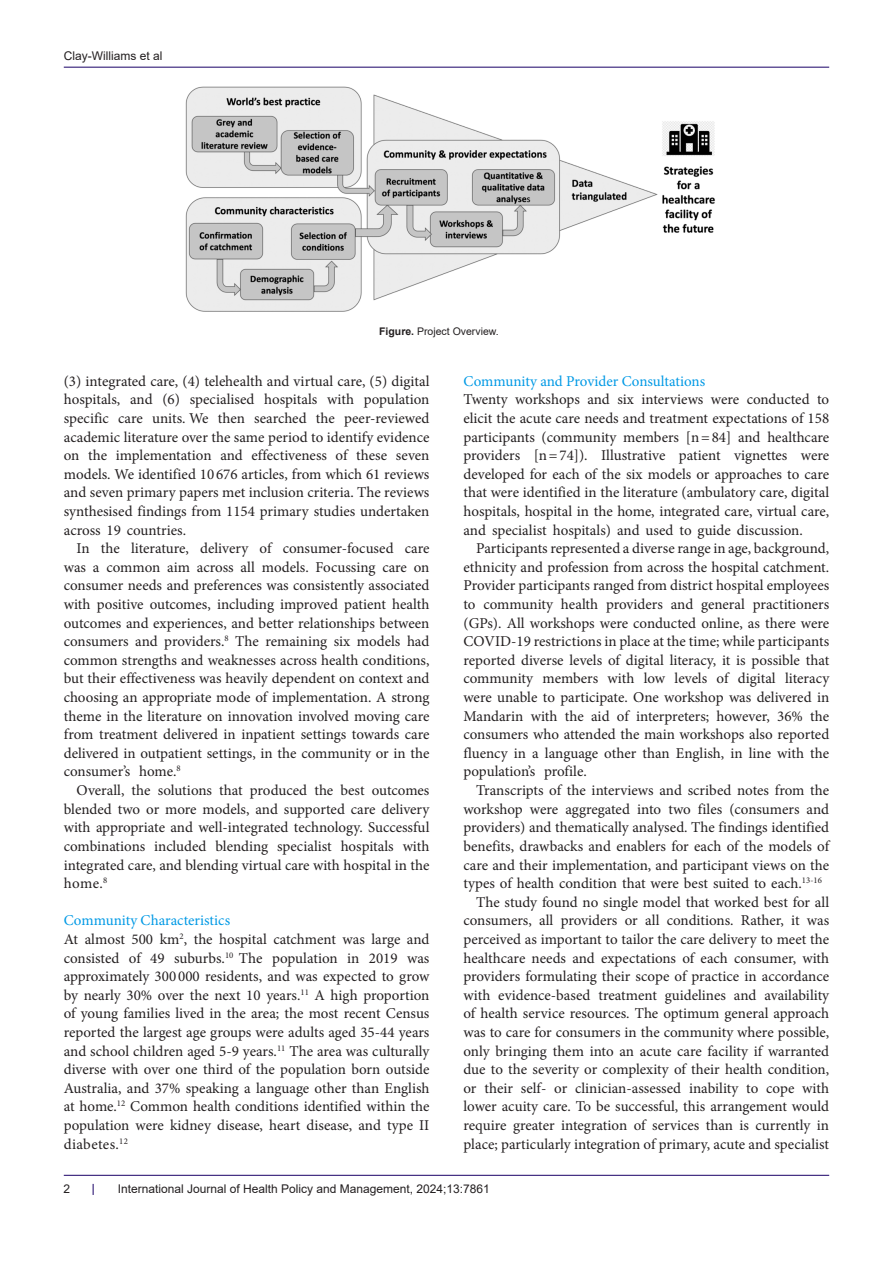
<style>
.page{position:relative;width:893px;height:1263px;background:#fff}
.page>*{position:absolute;margin:0;border:0;box-sizing:border-box;transform-origin:0 0}
.t1{font:15px/18.6px "Minion Pro";color:#231f20;text-align:justify}
.heading_1{font:15px "Minion Pro";color:#0099e5}
.t2{font:12px "Arial";color:#231f20}
.table_of_figures{font:10.5px "Arial";color:#231f20}
.s1{font-weight:700}
</style>
<div class="page">
<hr style="left:64px;top:67px;width:765px;height:1px;background:#190066">
<hr style="left:64px;top:1175px;width:765px;height:1px;background:#190066">
<img style="left:185px;top:86px;width:530px;height:226px">
<p class="t2" style="left:64px;top:48px;width:100px">Clay-Williams et al</p>
<p class="table_of_figures" style="left:379px;top:324px;width:121px"><span class="s1">Figure.</span> Project Overview.</p>
<p class="t1" style="left:64px;top:372px;width:367px">(3) integrated care, (4) telehealth and virtual care, (5) digital hospitals, and (6) specialised hospitals with population specific care units. We then searched the peer-reviewed academic literature over the same period to identify evidence on the implementation and effectiveness of these seven models. We identified 10 676 articles, from which 61 reviews and seven primary papers met inclusion criteria. The reviews synthesised findings from 1154 primary studies undertaken across 19 countries.</p>
<p class="t1" style="left:64px;top:539px;width:367px;text-indent:13px">In the literature, delivery of consumer-focused care was a common aim across all models. Focussing care on consumer needs and preferences was consistently associated with positive outcomes, including improved patient health outcomes and experiences, and better relationships between consumers and providers.<sup>8</sup> The remaining six models had common strengths and weaknesses across health conditions, but their effectiveness was heavily dependent on context and choosing an appropriate mode of implementation. A strong theme in the literature on innovation involved moving care from treatment delivered in inpatient settings towards care delivered in outpatient settings, in the community or in the consumer’s home.<sup>8</sup></p>
<p class="t1" style="left:64px;top:781px;width:367px;text-indent:13px">Overall, the solutions that produced the best outcomes blended two or more models, and supported care delivery with appropriate and well-integrated technology. Successful combinations included blending specialist hospitals with integrated care, and blending virtual care with hospital in the home.<sup>8</sup></p>
<p class="heading_1" style="left:64px;top:910px;width:168px">Community Characteristics</p>
<p class="t1" style="left:64px;top:930px;width:367px">At almost 500 km<sup>2</sup>, the hospital catchment was large and consisted of 49 suburbs.<sup>10</sup> The population in 2019 was approximately 300 000 residents, and was expected to grow by nearly 30% over the next 10 years.<sup>11</sup> A high proportion of young families lived in the area; the most recent Census reported the largest age groups were adults aged 35-44 years and school children aged 5-9 years.<sup>11</sup> The area was culturally diverse with over one third of the population born outside Australia, and 37% speaking a language other than English at home.<sup>12</sup> Common health conditions identified within the population were kidney disease, heart disease, and type II diabetes.<sup>12</sup></p>
<p class="heading_1" style="left:463px;top:371px;width:243px">Community and Provider Consultations</p>
<p class="t1" style="left:463px;top:390px;width:367px">Twenty workshops and six interviews were conducted to elicit the acute care needs and treatment expectations of 158 participants (community members [n=84] and healthcare providers [n=74]). Illustrative patient vignettes were developed for each of the six models or approaches to care that were identified in the literature (ambulatory care, digital hospitals, hospital in the home, integrated care, virtual care, and specialist hospitals) and used to guide discussion.</p>
<p class="t1" style="left:463px;top:539px;width:367px;text-indent:13px">Participants represented a diverse range in age, background, ethnicity and profession from across the hospital catchment.<br>Provider participants ranged from district hospital employees to community health providers and general practitioners (GPs). All workshops were conducted online, as there were COVID-19 restrictions in place at the time; while participants reported diverse levels of digital literacy, it is possible that community members with low levels of digital literacy were unable to participate. One workshop was delivered in Mandarin with the aid of interpreters; however, 36% the consumers who attended the main workshops also reported fluency in a language other than English, in line with the population’s profile.</p>
<p class="t1" style="left:463px;top:781px;width:367px;text-indent:13px">Transcripts of the interviews and scribed notes from the workshop were aggregated into two files (consumers and providers) and thematically analysed. The findings identified benefits, drawbacks and enablers for each of the models of care and their implementation, and participant views on the types of health condition that were best suited to each.<sup>13-16</sup></p>
<p class="t1" style="left:463px;top:893px;width:367px;text-indent:13px">The study found no single model that worked best for all consumers, all providers or all conditions. Rather, it was perceived as important to tailor the care delivery to meet the healthcare needs and expectations of each consumer, with providers formulating their scope of practice in accordance with evidence-based treatment guidelines and availability of health service resources. The optimum general approach was to care for consumers in the community where possible, only bringing them into an acute care facility if warranted due to the severity or complexity of their health condition, or their self- or clinician-assessed inability to cope with lower acuity care. To be successful, this arrangement would require greater integration of services than is currently in place; particularly integration of primary, acute and specialist</p>
<p class="t2" style="left:64px;top:1180px;width:8px">2</p>
<p class="t2" style="left:118px;top:1180px;width:374px">International Journal of Health Policy and Management, 2024;13:7861</p>
</div>
